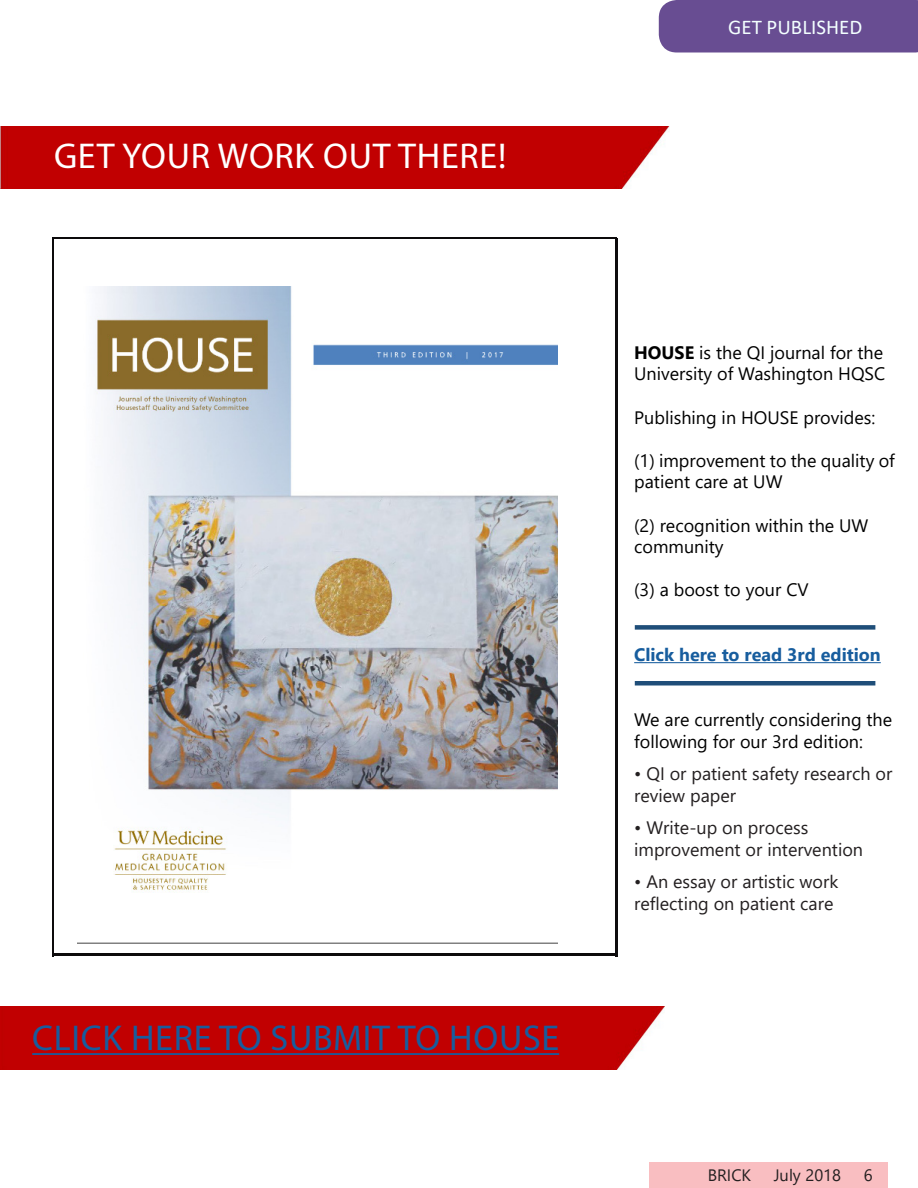
<style>
.page{position:relative;width:918px;height:1188px;background:#fff}
.page>*{position:absolute;margin:0;border:0;box-sizing:border-box;transform-origin:0 0}
.t1{font:36px "Myriad Pro";letter-spacing:.02em;color:#175d9e}
.t2{font:36px "Myriad Pro";letter-spacing:.02em;color:#fff}
.t3{font:24px "Myriad Pro";color:#f3ffff}
.t4{font:21px "Calibri";color:#f3ffff}
.t5{font:18px/21.6px "Segoe UI";color:#000}
.t6{font:18px/21.6px "Segoe UI";color:#231f20}
.t7{font:700 18px "Segoe UI";color:#175d9e}
.t8{font:16.5px "Segoe UI";color:#231f20}
.s1{font-weight:700}
</style>
<div class="page">
<hr style="left:634px;top:662px;width:247px;height:1px;background:#175d9e">
<div style="left:0;top:1006px;width:664px;height:63px;background:#c10001"></div>
<hr style="left:32px;top:1053px;width:527px;height:2px;background:#175d9e">
<div style="left:612px;top:237px;width:6px;height:720px;background:#231f20;opacity:.75"></div>
<div style="left:51px;top:952px;width:566px;height:6px;background:#231f20;opacity:.75"></div>
<div style="left:635px;top:681px;width:240px;height:5px;background:#1f4e79"></div>
<div style="left:635px;top:625px;width:240px;height:5px;background:#1f4e79"></div>
<div style="left:51px;top:235px;width:566px;height:5px;background:#231f20;opacity:.75"></div>
<div style="left:51px;top:235px;width:5px;height:722px;background:#231f20;opacity:.75"></div>
<div style="left:0;top:126px;width:669px;height:63px;background:#c10001"></div>
<img style="left:78px;top:286px;width:480px;height:657px">
<div style="left:659px;top:0;width:259px;height:52px;background:#684d92"></div>
<div style="left:649px;top:1162px;width:239px;height:26px;background:#f9bec1"></div>
<p class="t2" style="left:54px;top:134px;width:454px">GET YOUR WORK OUT THERE!</p>
<p class="t1" style="left:32px;top:1016px;width:528px">CLICK HERE TO SUBMIT TO HOUSE</p>
<p class="t3" style="left:678px;top:4px;width:160px">GET PUBLISHED</p>
<p class="t4" style="left:728px;top:13px;width:136px">GET PUBLISHED</p>
<p class="t5" style="left:634px;top:340px;width:250px"><span class="s1">HOUSE</span> is the QI journal for the</p>
<p class="t5" style="left:634px;top:362px;width:253px">University of Washington HQSC</p>
<p class="t5" style="left:634px;top:405px;width:243px">Publishing in HOUSE provides:</p>
<p class="t5" style="left:634px;top:448px;width:262px">(1) improvement to the quality of patient care at UW</p>
<p class="t5" style="left:634px;top:513px;width:236px">(2) recognition within the UW</p>
<p class="t5" style="left:634px;top:534px;width:91px">community</p>
<p class="t5" style="left:634px;top:578px;width:176px">(3) a boost to your CV</p>
<p class="t7" style="left:634px;top:638px;width:248px">Click here to read 3rd edition</p>
<p class="t5" style="left:634px;top:707px;width:260px">We are currently considering the following for our 3rd edition:</p>
<p class="t6" style="left:634px;top:761px;width:260px">• QI or patient safety research or review paper</p>
<p class="t6" style="left:634px;top:815px;width:176px">• Write-up on process</p>
<p class="t6" style="left:634px;top:837px;width:230px">improvement or intervention</p>
<p class="t6" style="left:634px;top:869px;width:206px">• An essay or artistic work</p>
<p class="t6" style="left:634px;top:891px;width:201px">reflecting on patient care</p>
<p class="t8" style="left:708px;top:1160px;width:45px">BRICK</p>
<p class="t8" style="left:774px;top:1160px;width:69px">July 2018</p>
<p class="t8" style="left:864px;top:1160px;width:10px">6</p>
</div>
